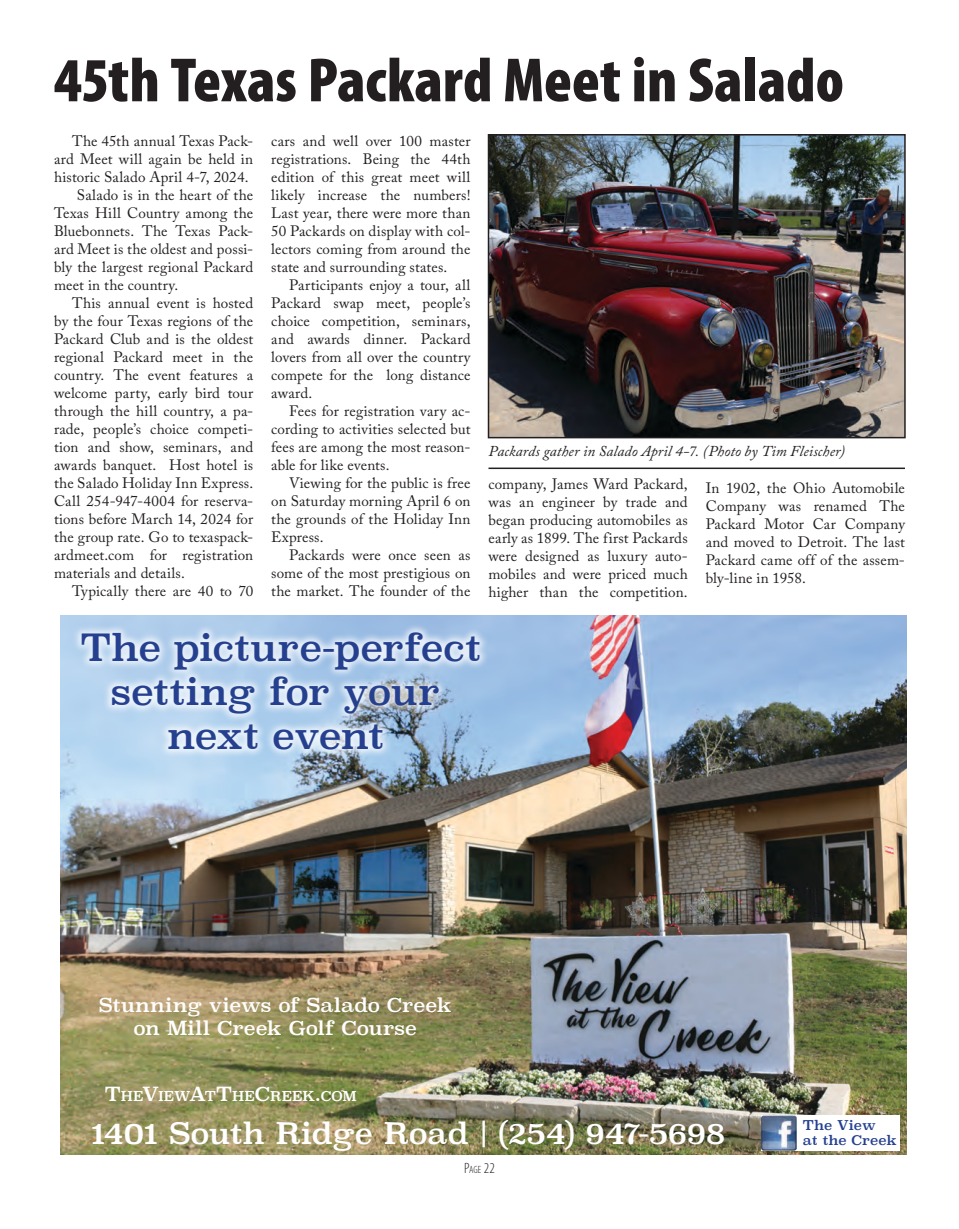
<style>
.page{position:relative;width:959px;height:1229px;background:#fff}
.page>*{position:absolute;margin:0;border:0;box-sizing:border-box;transform-origin:0 0}
.t1{font:900 condensed 63px "Myriad Pro";color:#231f20}
.t2{font:36.6px/44px "Superclarendon";letter-spacing:-.02em;color:#25408f;text-align:center}
.t3{font:29.25px "Superclarendon";letter-spacing:-.015em;color:#fff}
.t4{font:19.05px/22.8px "Superclarendon";color:#fff;text-align:center}
.Body_paragraph{font:15px/18px "Adobe Caslon Pro";letter-spacing:.01em;color:#231f20;text-align:justify}
.t5{font:italic 15px "Adobe Caslon Pro";letter-spacing:.01em;color:#231f20}
.t6{font:300 condensed 15px "Myriad Pro";color:#231f20}
.t7{font:13.35px "Superclarendon";color:#fff}
.t8{font:13.2px/15.9px "Superclarendon";letter-spacing:-.005em;color:#25408f}
.s1{font-size:19.05px}
.s2{font-size:10.5px}
</style>
<div class="page">
<img style="left:61px;top:616px;width:845px;height:538px">
<div style="left:761px;top:1115px;width:138px;height:35px;background:#fff"></div>
<img style="left:761px;top:1115px;width:35px;height:35px">
<div style="left:72px;top:622px;width:417px;height:137px;background:#fff;opacity:.75"></div>
<hr style="left:488px;top:467px;width:416px;height:2px;background:#231f20">
<img style="left:491px;top:137px;width:411px;height:298px">
<div style="left:488px;top:134px;width:417px;height:304px;border:2px solid #231f20"></div>
<p class="t1" style="left:54px;top:40px;width:791px">45th Texas Packard Meet in Salado</p>
<p class="Body_paragraph" style="left:54px;top:132px;width:201px;text-indent:18px">The 45th annual Texas Pack&shy;ard Meet will again be held in historic Salado April 4-7, 2024.</p>
<p class="Body_paragraph" style="left:54px;top:186px;width:201px;text-indent:23px">Salado is in the heart of the Texas Hill Country among the Bluebonnets. The Texas Pack&shy;ard Meet is the oldest and possi&shy;bly the largest regional Packard meet in the country.</p>
<p class="Body_paragraph" style="left:54px;top:294px;width:201px;text-indent:18px">This annual event is hosted by the four Texas regions of the Packard Club and is the oldest regional Packard meet in the country. The event features a welcome party, early bird tour through the hill country, a pa&shy;rade, people’s choice competi&shy;tion and show, seminars, and awards banquet. Host hotel is the Salado Holiday Inn Express.<br>Call 254-947-4004 for reserva&shy;tions before March 14, 2024 for the group rate. Go to texaspack&shy;ardmeet.com for registration materials and details.</p>
<p class="Body_paragraph" style="left:72px;top:582px;width:183px">Typically there are 40 to 70</p>
<p class="Body_paragraph" style="left:271px;top:132px;width:201px">cars and well over 100 master registrations. Being the 44th edition of this great meet will likely increase the numbers!<br>Last year, there were more than 50 Packards on display with col&shy;lectors coming from around the state and surrounding states.</p>
<p class="Body_paragraph" style="left:271px;top:276px;width:201px;text-indent:18px">Participants enjoy a tour, all Packard swap meet, people’s choice competition, seminars, and awards dinner. Packard lovers from all over the country compete for the long distance award.</p>
<p class="Body_paragraph" style="left:271px;top:402px;width:201px;text-indent:18px">Fees for registration vary ac&shy;cording to activities selected but fees are among the most reason&shy;able for like events.</p>
<p class="Body_paragraph" style="left:271px;top:474px;width:201px;text-indent:18px">Viewing for the public is free on Saturday morning April 6 on the grounds of the Holiday Inn Express.</p>
<p class="Body_paragraph" style="left:271px;top:546px;width:201px;text-indent:18px">Packards were once seen as some of the most prestigious on the market. The founder of the</p>
<p class="t5" style="left:488px;top:442px;width:358px">Packards gather in Salado April 4-7. (Photo by Tim Fleischer)</p>
<p class="Body_paragraph" style="left:488px;top:475px;width:201px">company, James Ward Packard, was an engineer by trade and began producing automobiles as early as 1899. The first Packards were designed as luxury auto&shy;mobiles and were priced much higher than the competition.</p>
<p class="Body_paragraph" style="left:705px;top:478px;width:201px">In 1902, the Ohio Automobile Company was renamed The Packard Motor Car Company and moved to Detroit. The last Packard came off of the assem&shy;bly-line in 1958.</p>
<p class="t2" style="left:80px;top:628px;width:402px">The picture-perfect setting for your next event</p>
<p class="t4" style="left:99px;top:994px;width:354px">Stunning views of Salado Creek on Mill Creek Golf Course</p>
<p class="t7" style="left:105px;top:1087px;width:253px"><span class="s1">T</span>HE<span class="s1">V</span>IEW<span class="s1">A</span>T<span class="s1">T</span>HE<span class="s1">C</span>REEK<span class="s1">.</span>COM</p>
<p class="t3" style="left:91px;top:1113px;width:636px">1401 South Ridge Road | (254) 947-5698</p>
<p class="t6" style="left:464px;top:1158px;width:32px">P<span class="s2">age</span> 22</p>
<p class="t8" style="left:803px;top:1117px;width:95px">The View<br>at the Creek</p>
</div>
